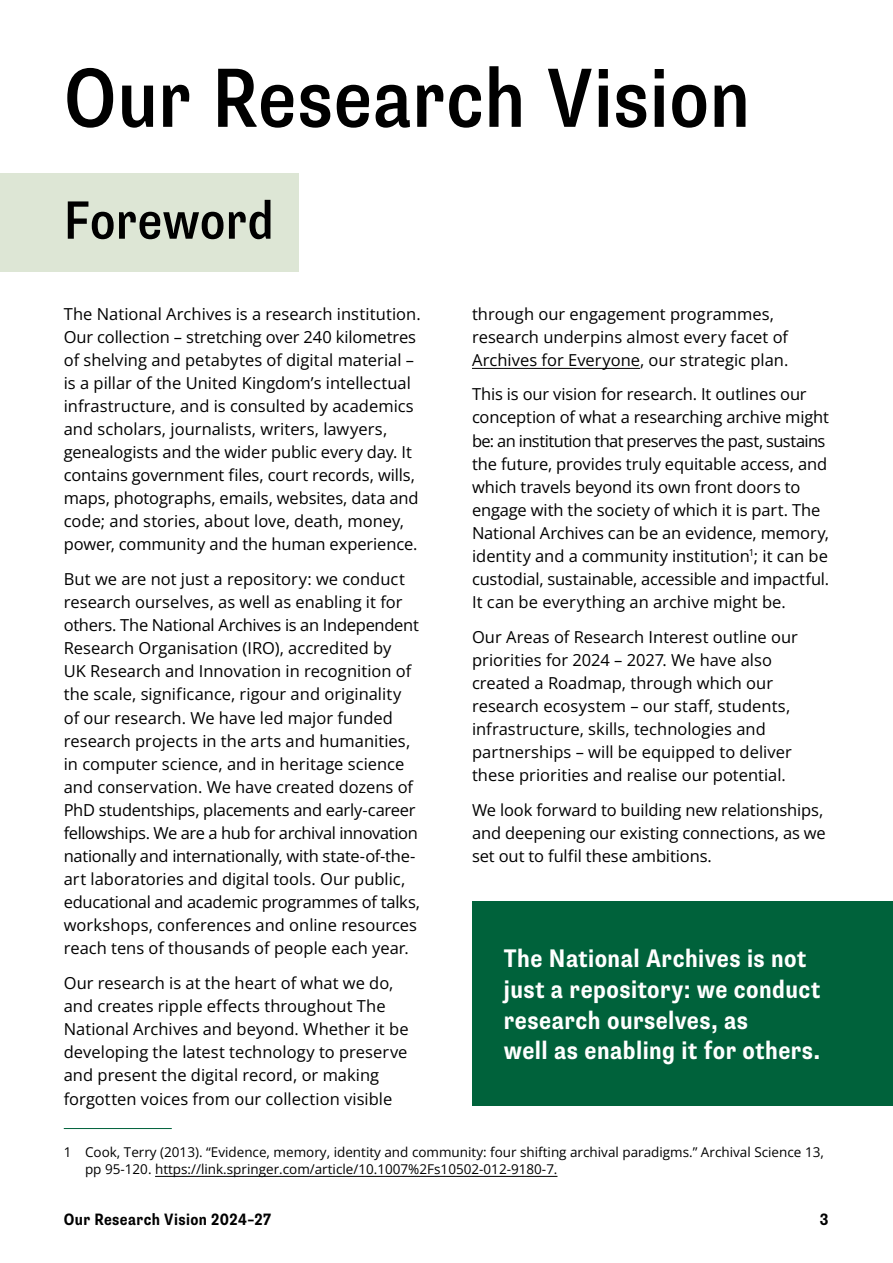
<style>
.page{position:relative;width:893px;height:1263px;background:#fff}
.page>*{position:absolute;margin:0;border:0;box-sizing:border-box;transform-origin:0 0}
.t1{font:500 condensed 84.15px "Supria Sans";letter-spacing:.005em;color:#000}
.t2{font:500 condensed 54px "Supria Sans";letter-spacing:.005em;color:#000}
.t3{font:700 condensed 25.5px/30.6px "Supria Sans";letter-spacing:.02em;color:#fff}
.P_11pt{font:16.5px/23.1px "Open Sans";color:#000}
.t4{font:700 condensed 16.5px "Supria Sans";letter-spacing:.025em;color:#000}
.Footnote{font:13.5px/16.2px "Open Sans";color:#000}
</style>
<div class="page">
<div style="left:0;top:173px;width:298px;height:98px;background:#dde6d5"></div>
<hr style="left:64px;top:1128px;width:108px;height:1px;background:#00623b">
<hr style="left:155px;top:1176px;width:402px;height:1px;background:#000">
<hr style="left:472px;top:368px;width:168px;height:1px;background:#000">
<div style="left:472px;top:901px;width:421px;height:205px;background:#00623b"></div>
<h2 class="t1" style="left:64px;top:48px;width:688px">Our Research Vision</h2>
<h3 class="t2" style="left:64px;top:188px;width:211px">Foreword</h3>
<p class="P_11pt" style="left:64px;top:302px;width:358px">The National Archives is a research institution.<br>Our collection – stretching over 240 kilometres of shelving and petabytes of digital material – is a pillar of the United Kingdom’s intellectual infrastructure, and is consulted by academics and scholars, journalists, writers, lawyers, genealogists and the wider public every day. It contains government files, court records, wills, maps, photographs, emails, websites, data and code; and stories, about love, death, money, power, community and the human experience.</p>
<p class="P_11pt" style="left:64px;top:567px;width:358px">But we are not just a repository: we conduct research ourselves, as well as enabling it for others. The National Archives is an Independent Research Organisation (IRO), accredited by<br>UK Research and Innovation in recognition of the scale, significance, rigour and originality of our research. We have led major funded research projects in the arts and humanities, in computer science, and in heritage science and conservation. We have created dozens of PhD studentships, placements and early-career fellowships. We are a hub for archival innovation nationally and internationally, with state-of-the&shy;art laboratories and digital tools. Our public, educational and academic programmes of talks, workshops, conferences and online resources reach tens of thousands of people each year.</p>
<p class="P_11pt" style="left:64px;top:971px;width:346px">Our research is at the heart of what we do, and creates ripple effects throughout The National Archives and beyond. Whether it be developing the latest technology to preserve and present the digital record, or making forgotten voices from our collection visible</p>
<p class="P_11pt" style="left:472px;top:302px;width:318px">through our engagement programmes, research underpins almost every facet of<br>Archives for Everyone, our strategic plan.</p>
<p class="P_11pt" style="left:472px;top:382px;width:359px">This is our vision for research. It outlines our conception of what a researching archive might be: an institution that preserves the past, sustains the future, provides truly equitable access, and which travels beyond its own front doors to engage with the society of which it is part. The National Archives can be an evidence, memory, identity and a community institution<sup>1</sup>; it can be custodial, sustainable, accessible and impactful.<br>It can be everything an archive might be.</p>
<p class="P_11pt" style="left:472px;top:625px;width:327px">Our Areas of Research Interest outline our priorities for 2024 – 2027. We have also created a Roadmap, through which our research ecosystem – our staff, students, infrastructure, skills, technologies and partnerships – will be equipped to deliver these priorities and realise our potential.</p>
<p class="P_11pt" style="left:472px;top:798px;width:355px">We look forward to building new relationships, and deepening our existing connections, as we set out to fulfil these ambitions.</p>
<h3 class="t3" style="left:504px;top:944px;width:318px">The National Archives is not just a repository: we conduct research ourselves, as<br>well as enabling it for others.</h3>
<p class="Footnote" style="left:85px;top:1144px;width:740px;text-indent:-21px">1 Cook, Terry (2013). “Evidence, memory, identity and community: four shifting archival paradigms.” Archival Science 13, pp 95-120. https://link.springer.com/article/10.1007%2Fs10502-012-9180-7.</p>
<p class="t4" style="left:64px;top:1209px;width:209px">Our Research Vision 2024–27</p>
<p class="t4" style="left:820px;top:1209px;width:10px">3</p>
</div>
